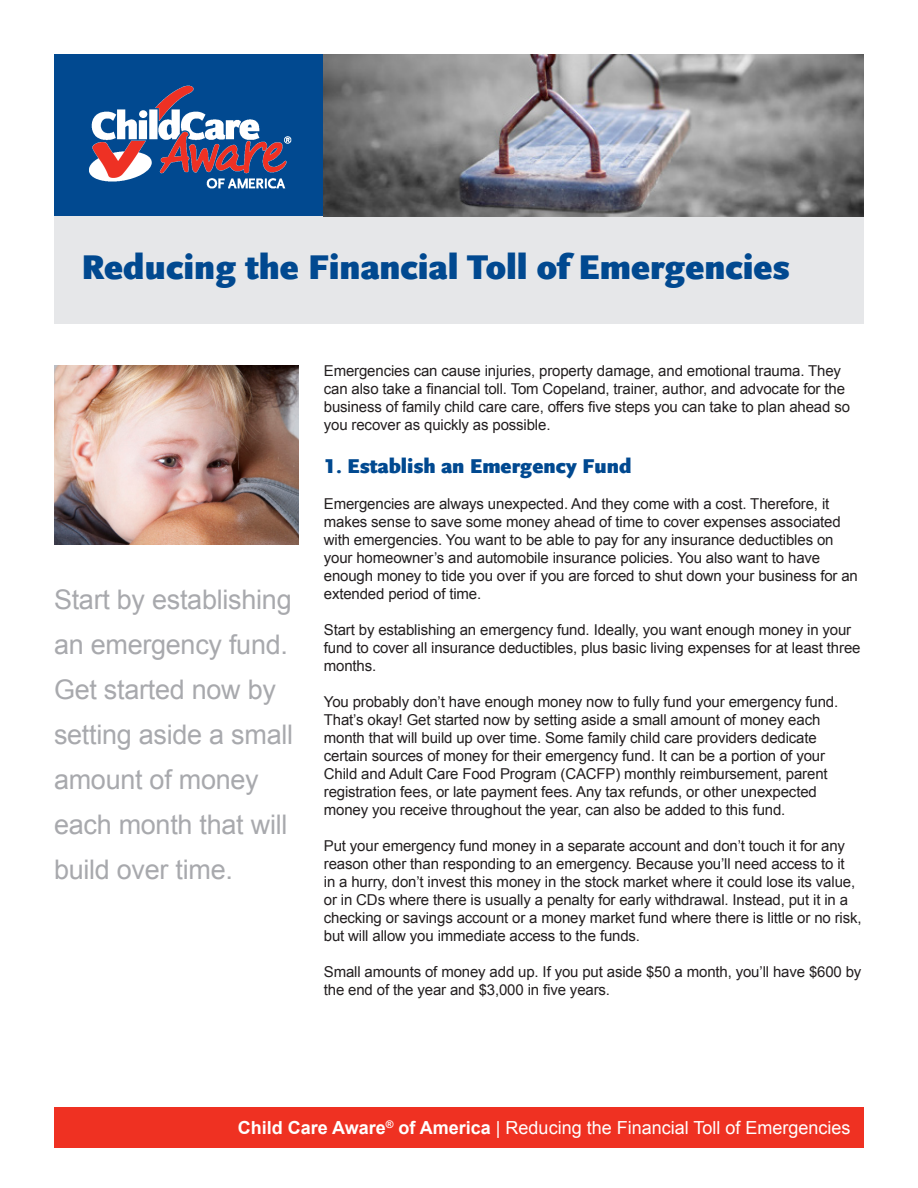
<style>
.page{position:relative;width:918px;height:1188px;background:#fff}
.page>*{position:absolute;margin:0;border:0;box-sizing:border-box;transform-origin:0 0}
.t1{font:900 36px "Scala Sans Offc";color:#014990}
.Intro_Text{font:27px/45px "Arial";letter-spacing:-.01em;color:#a8a9ad}
.S1{font:900 21px "Scala Sans Offc";color:#014990}
.t2{font:18px "Arial";color:#fff}
.Body_Text{font:15px/18px "Arial";letter-spacing:-.01em;color:#231f20}
.s1{font-weight:700}
</style>
<div class="page">
<div style="left:54px;top:1107px;width:810px;height:41px;background:#ef3122"></div>
<div style="left:54px;top:216px;width:810px;height:108px;background:#e6e7e9"></div>
<div style="left:54px;top:54px;width:810px;height:162px;background:#014990"></div>
<img style="left:89px;top:85px;width:203px;height:104px">
<img style="left:324px;top:55px;width:540px;height:162px">
<img style="left:54px;top:365px;width:244px;height:179px">
<h1 class="t1" style="left:81px;top:247px;width:710px">Reducing the Financial Toll of Emergencies</h1>
<p class="Intro_Text" style="left:54px;top:577px;width:241px">Start by establishing an emergency fund.<br>Get started now by setting aside a small amount of money each month that will build over time.</p>
<p class="Body_Text" style="left:324px;top:362px;width:528px">Emergencies can cause injuries, property damage, and emotional trauma. They can also take a financial toll. Tom Copeland, trainer, author, and advocate for the business of family child care care, offers five steps you can take to plan ahead so you recover as quickly as possible.</p>
<p class="S1" style="left:324px;top:455px;width:309px">1. Establish an Emergency Fund</p>
<p class="Body_Text" style="left:324px;top:495px;width:536px">Emergencies are always unexpected. And they come with a cost. Therefore, it makes sense to save some money ahead of time to cover expenses associated with emergencies. You want to be able to pay for any insurance deductibles on your homeowner’s and automobile insurance policies. You also want to have enough money to tide you over if you are forced to shut down your business for an extended period of time.</p>
<p class="Body_Text" style="left:324px;top:621px;width:538px">Start by establishing an emergency fund. Ideally, you want enough money in your fund to cover all insurance deductibles, plus basic living expenses for at least three months.</p>
<p class="Body_Text" style="left:324px;top:693px;width:516px">You probably don’t have enough money now to fully fund your emergency fund.<br>That’s okay! Get started now by setting aside a small amount of money each month that will build up over time. Some family child care providers dedicate certain sources of money for their emergency fund. It can be a portion of your Child and Adult Care Food Program (CACFP) monthly reimbursement, parent registration fees, or late payment fees. Any tax refunds, or other unexpected money you receive throughout the year, can also be added to this fund.</p>
<p class="Body_Text" style="left:324px;top:837px;width:539px">Put your emergency fund money in a separate account and don’t touch it for any reason other than responding to an emergency. Because you’ll need access to it<br>in a hurry, don’t invest this money in the stock market where it could lose its value, or in CDs where there is usually a penalty for early withdrawal. Instead, put it in a checking or savings account or a money market fund where there is little or no risk, but will allow you immediate access to the funds.</p>
<p class="Body_Text" style="left:324px;top:963px;width:539px">Small amounts of money add up. If you put aside $50 a month, you’ll have $600 by the end of the year and $3,000 in five years.</p>
<p class="t2" style="left:238px;top:1115px;width:614px"><span class="s1">Child Care Aware</span><sup>®</sup> <span class="s1">of America</span> | Reducing the Financial Toll of Emergencies</p>
</div>
